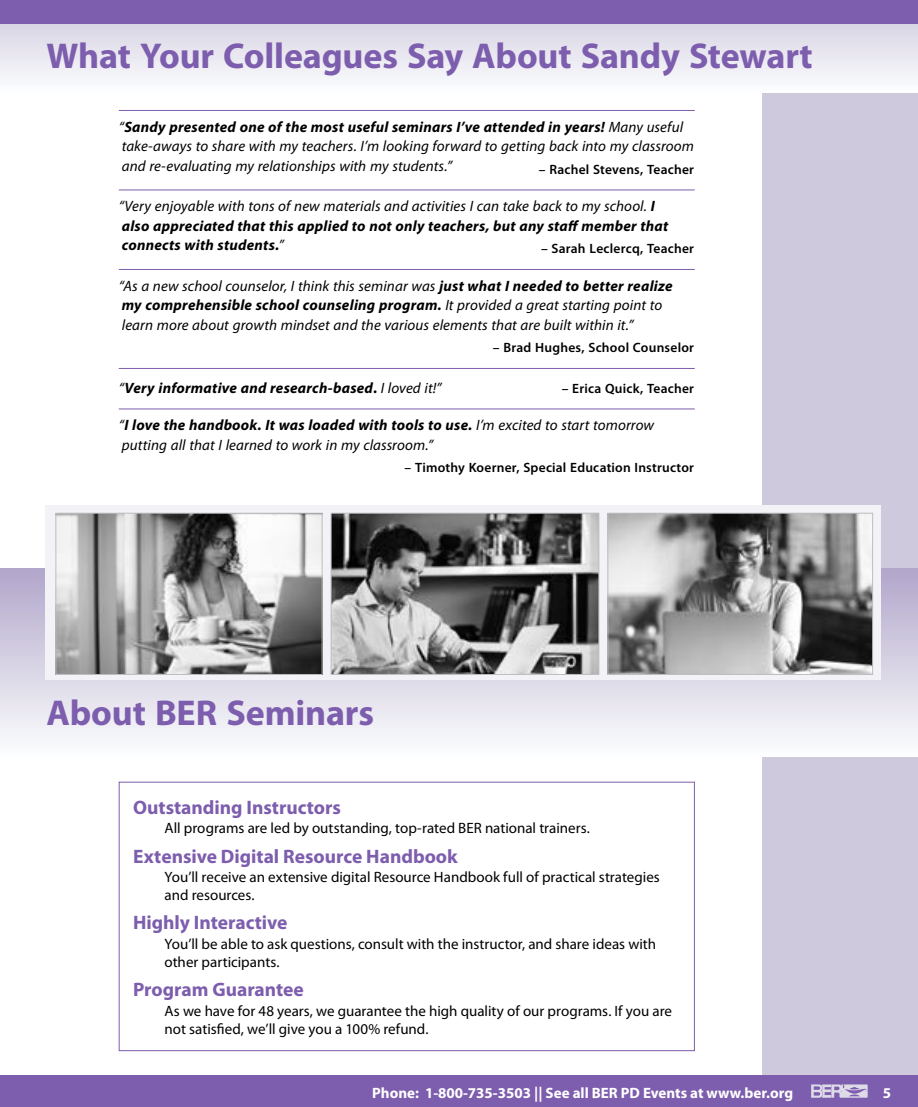
<style>
.page{position:relative;width:918px;height:1107px;background:#fff}
.page>*{position:absolute;margin:0;border:0;box-sizing:border-box;transform-origin:0 0}
.t1{font:700 36px "Myriad Pro";letter-spacing:-.005em;color:#7d5dad}
.t2{font:700 19.5px "Myriad Pro";color:#7d5dad}
.t3{font:italic 15px/19.5px "Myriad Pro";letter-spacing:.005em;color:#000}
.t4{font:15px/18px "Myriad Pro";color:#000}
.t5{font:italic 700 15px/19.5px "Myriad Pro";letter-spacing:.015em;color:#000}
.t6{font:700 15px "Myriad Pro";color:#fff}
.t7{font:600 13.5px "Myriad Pro";letter-spacing:.015em;color:#000}
.s1{font-weight:700}
.s2{font-weight:400}
.s3{font-style:normal}
</style>
<div class="page">
<div style="left:763px;top:0;width:155px;height:1107px;background:#cfc9de"></div>
<div style="left:0;top:1076px;width:918px;height:31px;background:#7d5dad"></div>
<svg style="left:811px;top:1084px;width:57px;height:14px"></svg>
<svg style="left:0;top:24px;width:918px;height:68px"></svg>
<div style="left:0;top:0;width:918px;height:24px;background:#7d5dad"></div>
<hr style="left:119px;top:110px;width:576px;height:1px;background:#7d5dad">
<hr style="left:119px;top:190px;width:576px;height:1px;background:#7d5dad">
<hr style="left:119px;top:269px;width:576px;height:1px;background:#7d5dad">
<hr style="left:119px;top:368px;width:576px;height:1px;background:#7d5dad">
<hr style="left:119px;top:409px;width:576px;height:1px;background:#7d5dad">
<div style="left:0;top:569px;width:918px;height:187px;background:linear-gradient(to bottom,#b3a8cb,#fbfdfd)"></div>
<div style="left:119px;top:782px;width:576px;height:269px;border:1px solid #7d5dad"></div>
<div style="left:45px;top:505px;width:835px;height:175px;background:#f2f2f7"></div>
<img style="left:58px;top:515px;width:262px;height:158px">
<div style="left:56px;top:513px;width:266px;height:162px;border:1px solid #bcbec0"></div>
<img style="left:333px;top:515px;width:264px;height:158px">
<div style="left:331px;top:513px;width:268px;height:162px;border:1px solid #bcbec0"></div>
<img style="left:610px;top:515px;width:261px;height:158px">
<div style="left:608px;top:513px;width:265px;height:162px;border:1px solid #bcbec0"></div>
<h1 class="t1" style="left:46px;top:32px;width:768px">What Your Colleagues Say About Sandy Stewart</h1>
<p class="t3" style="left:119px;top:117px;width:577px">“<span class="s1">Sandy presented one of the most useful seminars I’ve attended in years!</span> Many useful take-aways to share with my teachers. I’m looking forward to getting back into my classroom and re-evaluating my relationships with my students.”</p>
<p class="t7" style="left:539px;top:161px;width:157px">– Rachel Stevens, Teacher</p>
<p class="t5" style="left:119px;top:196px;width:551px"><span class="s2">“Very enjoyable with tons of new materials and activities I can take back to my school.</span> I also appreciated that this applied to not only teachers, but any staff member that connects with students.<span class="s2">”</span></p>
<p class="t7" style="left:541px;top:240px;width:155px">– Sarah Leclercq, Teacher</p>
<p class="t3" style="left:119px;top:276px;width:555px">“As a new school counselor, I think this seminar was <span class="s1">just what I needed to better realize my comprehensible school counseling program.</span> It provided a great starting point to learn more about growth mindset and the various elements that are built within it.”</p>
<p class="t7" style="left:493px;top:339px;width:203px">– Brad Hughes, School Counselor</p>
<p class="t5" style="left:119px;top:377px;width:324px"><span class="s2">“</span>Very informative and research-based<span class="s3">.</span> <span class="s2">I loved it!”</span></p>
<p class="t7" style="left:562px;top:380px;width:134px">– Erica Quick, Teacher</p>
<p class="t3" style="left:119px;top:415px;width:537px">“<span class="s1">I love the handbook. It was loaded with tools to use.</span> I’m excited to start tomorrow putting all that I learned to work in my classroom.”</p>
<p class="t7" style="left:404px;top:459px;width:291px">– Timothy Koerner, Special Education Instructor</p>
<h1 class="t1" style="left:46px;top:689px;width:329px">About BER Seminars</h1>
<h2 class="t2" style="left:133px;top:794px;width:209px">Outstanding Instructors</h2>
<p class="t4" style="left:165px;top:819px;width:427px">All programs are led by outstanding, top-rated BER national trainers.</p>
<h2 class="t2" style="left:133px;top:843px;width:326px">Extensive Digital Resource Handbook</h2>
<p class="t4" style="left:165px;top:868px;width:497px">You’ll receive an extensive digital Resource Handbook full of practical strategies and resources.</p>
<h2 class="t2" style="left:133px;top:910px;width:156px">Highly Interactive</h2>
<p class="t4" style="left:165px;top:935px;width:493px">You’ll be able to ask questions, consult with the instructor, and share ideas with other participants.</p>
<h2 class="t2" style="left:133px;top:977px;width:172px">Program Guarantee</h2>
<p class="t4" style="left:165px;top:1002px;width:509px">As we have for 48 years, we guarantee the high quality of our programs. If you are not satisfied, we’ll give you a 100% refund.</p>
<p class="t6" style="left:372px;top:1083px;width:422px">Phone: 1-800-735-3503 || See all BER PD Events at www.ber.org</p>
<p class="t6" style="left:883px;top:1083px;width:10px">5</p>
</div>
